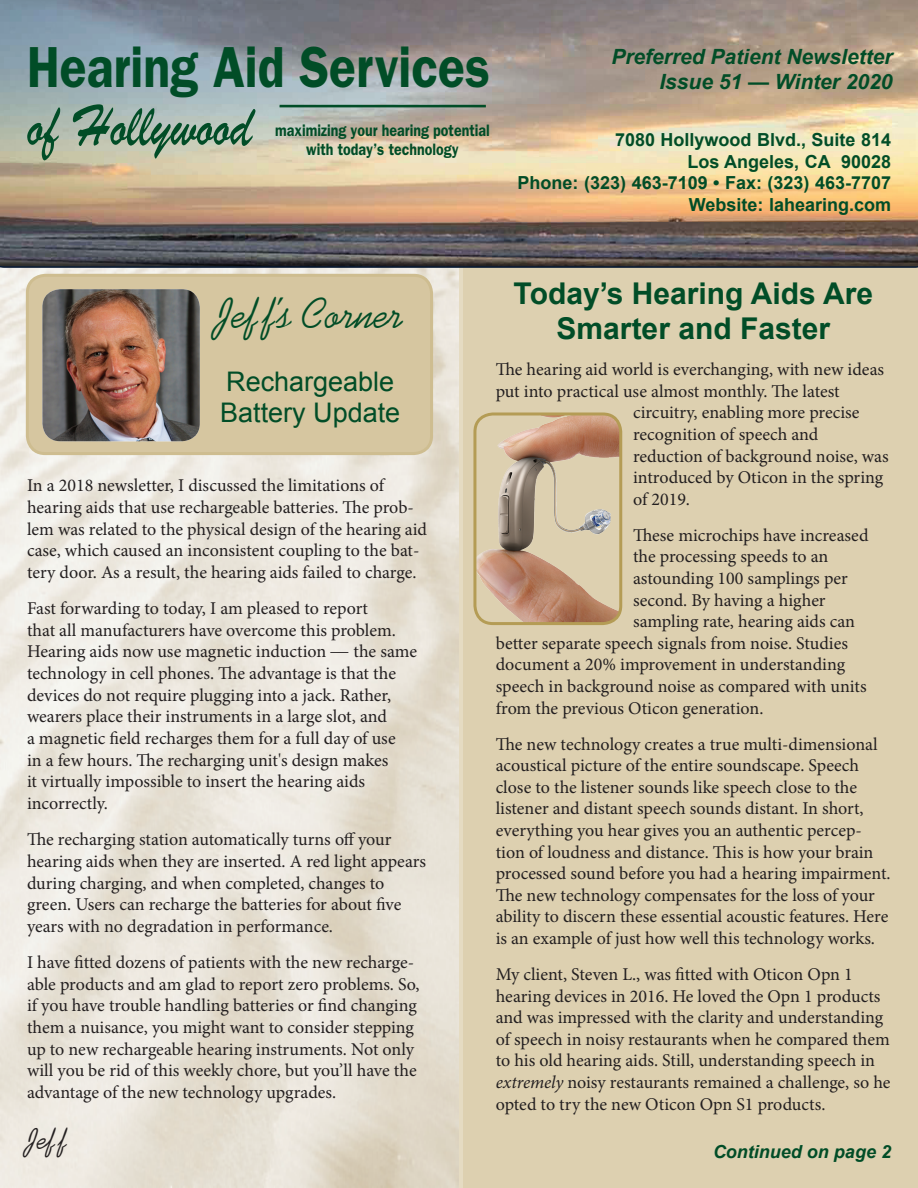
<style>
.page{position:relative;width:918px;height:1188px;background:#fff}
.page>*{position:absolute;margin:0;border:0;box-sizing:border-box;transform-origin:0 0}
.t1{font:62.4px "Brush Script";color:#014d27;scale:.85 1}
.t2{font:600 58.2px "Franklin Gothic";color:#014d27;scale:.85 1}
.t3{font:43.5px "Kaufmann";color:#014d27}
.t4{font:700 30px/34.5px "Arial";color:#014d27;text-align:center}
.t5{font:30px "Kaufmann";color:#231f20}
.t6{font:27px/31.5px "Arial";color:#014d27}
.t7{font:italic 700 21px "Arial";color:#014d27}
.t8{font:18px/21.6px "Minion Pro";letter-spacing:-.005em;color:#231f20}
.t9{font:700 18px "Arial";color:#014d27}
.t10{font:italic 700 18px "Arial";color:#014d27}
.t11{font:600 16.65px/20px "Franklin Gothic";color:#014d27;text-align:center;scale:.85 1}
.s1{font-family:"Galliard"}
.s2{font-style:italic}
</style>
<div class="page">
<div style="left:27px;top:275px;width:405px;height:179px;background:#d6c6a0;border-radius:18px"></div>
<div style="left:26px;top:274px;width:407px;height:181px;border:3px solid #cebd90;border-radius:18px"></div>
<div style="left:463px;top:268px;width:455px;height:920px;background:#ddd0b0"></div>
<div style="left:0;top:0;width:918px;height:270px;background:#231f20;opacity:.75"></div>
<hr style="left:280px;top:105px;width:206px;height:2px;background:#014d27">
<img style="left:42px;top:289px;width:158px;height:152px">
<img style="left:477px;top:416px;width:144px;height:205px">
<div style="left:473px;top:412px;width:149px;height:213px;border:3px solid #b49c55;border-radius:18px"></div>
<p class="t2" style="left:27px;top:32px;width:546px">Hearing Aid Services</p>
<p class="t1" style="left:27px;top:84px;width:266px">of Hollywood</p>
<p class="t11" style="left:275px;top:119px;width:254px">maximizing your hearing potential with today’s technology</p>
<p class="t7" style="left:611px;top:43px;width:283px">Preferred Patient Newsletter</p>
<p class="t7" style="left:659px;top:68px;width:235px">Issue 51 — Winter 2020</p>
<p class="t9" style="left:615px;top:128px;width:278px">7080 Hollywood Blvd., Suite 814</p>
<p class="t9" style="left:687px;top:149px;width:205px">Los Angeles, CA 90028</p>
<p class="t9" style="left:518px;top:171px;width:375px">Phone: (323) 463-7109 • Fax: (323) 463-7707</p>
<p class="t9" style="left:689px;top:193px;width:204px">Website: lahearing.com</p>
<p class="t3" style="left:217px;top:288px;width:188px">Jef f’s Corner</p>
<p class="t6" style="left:220px;top:366px;width:182px">Rechargeable<br>Battery Update</p>
<p class="t8" style="left:27px;top:475px;width:402px">In a 2018 newsletter, I discussed the limitations of hearing aids that use rechargeable batteries. The prob&shy;lem was related to the physical design of the hearing aid case, which caused an inconsistent coupling to the bat&shy;tery door. As a result, the hearing aids failed to charge.</p>
<p class="t8" style="left:27px;top:598px;width:392px">Fast forwarding to today, I am pleased to report<br>that all manufacturers have overcome this problem.<br>Hearing aids now use magnetic induction <span class="s1">—</span> the same technology in cell phones. The advantage is that the devices do not require plugging into a jack. Rather, wearers place their instruments in a large slot, and<br>a magnetic field recharges them for a full day of use<br>in a few hours. The recharging unit's design makes<br>it virtually impossible to insert the hearing aids incorrectly.</p>
<p class="t8" style="left:27px;top:829px;width:400px">The recharging station automatically turns off your hearing aids when they are inserted. A red light appears during charging, and when completed, changes to green. Users can recharge the batteries for about five years with no degradation in performance.</p>
<p class="t8" style="left:27px;top:952px;width:394px">I have fitted dozens of patients with the new recharge&shy;able products and am glad to report zero problems. So, if you have trouble handling batteries or find changing them a nuisance, you might want to consider stepping up to new rechargeable hearing instruments. Not only will you be rid of this weekly chore, but you’ll have the advantage of the new technology upgrades.</p>
<p class="t5" style="left:27px;top:1121px;width:42px">Jeff</p>
<p class="t4" style="left:514px;top:277px;width:361px">Today’s Hearing Aids Are<br>Smarter and Faster</p>
<p class="t8" style="left:496px;top:359px;width:390px">The hearing aid world is everchanging, with new ideas</p>
<p class="t8" style="left:633px;top:380px;width:257px;text-indent:-137px">put into practical use almost monthly. The latest circuitry, enabling more precise recognition of speech and reduction of background noise, was introduced by Oticon in the spring of 2019.</p>
<p class="t8" style="left:633px;top:524px;width:237px">These microchips have increased</p>
<p class="t8" style="left:633px;top:546px;width:197px">the processing speeds to an</p>
<p class="t8" style="left:633px;top:567px;width:216px">astounding 100 samplings per</p>
<p class="t8" style="left:633px;top:589px;width:194px">second. By having a higher</p>
<p class="t8" style="left:633px;top:611px;width:223px">sampling rate, hearing aids can</p>
<p class="t8" style="left:496px;top:632px;width:354px">better separate speech signals from noise. Studies</p>
<p class="t8" style="left:496px;top:654px;width:351px">document a 20% improvement in understanding</p>
<p class="t8" style="left:496px;top:675px;width:372px">speech in background noise as compared with units</p>
<p class="t8" style="left:496px;top:697px;width:269px">from the previous Oticon generation.</p>
<p class="t8" style="left:496px;top:733px;width:396px">The new technology creates a true multi-dimensional acoustical picture of the entire soundscape. Speech close to the listener sounds like speech close to the listener and distant speech sounds distant. In short, everything you hear gives you an authentic percep&shy;tion of loudness and distance. This is how your brain processed sound before you had a hearing impairment.<br>The new technology compensates for the loss of your ability to discern these essential acoustic features. Here is an example of just how well this technology works.</p>
<p class="t8" style="left:496px;top:963px;width:396px">My client, Steven L., was fitted with Oticon Opn 1 hearing devices in 2016. He loved the Opn 1 products and was impressed with the clarity and understanding of speech in noisy restaurants when he compared them to his old hearing aids. Still, understanding speech in <span class="s2">extremely</span> noisy restaurants remained a challenge, so he opted to try the new Oticon Opn S1 products.</p>
<p class="t10" style="left:713px;top:1140px;width:180px">Continued on page 2</p>
</div>
